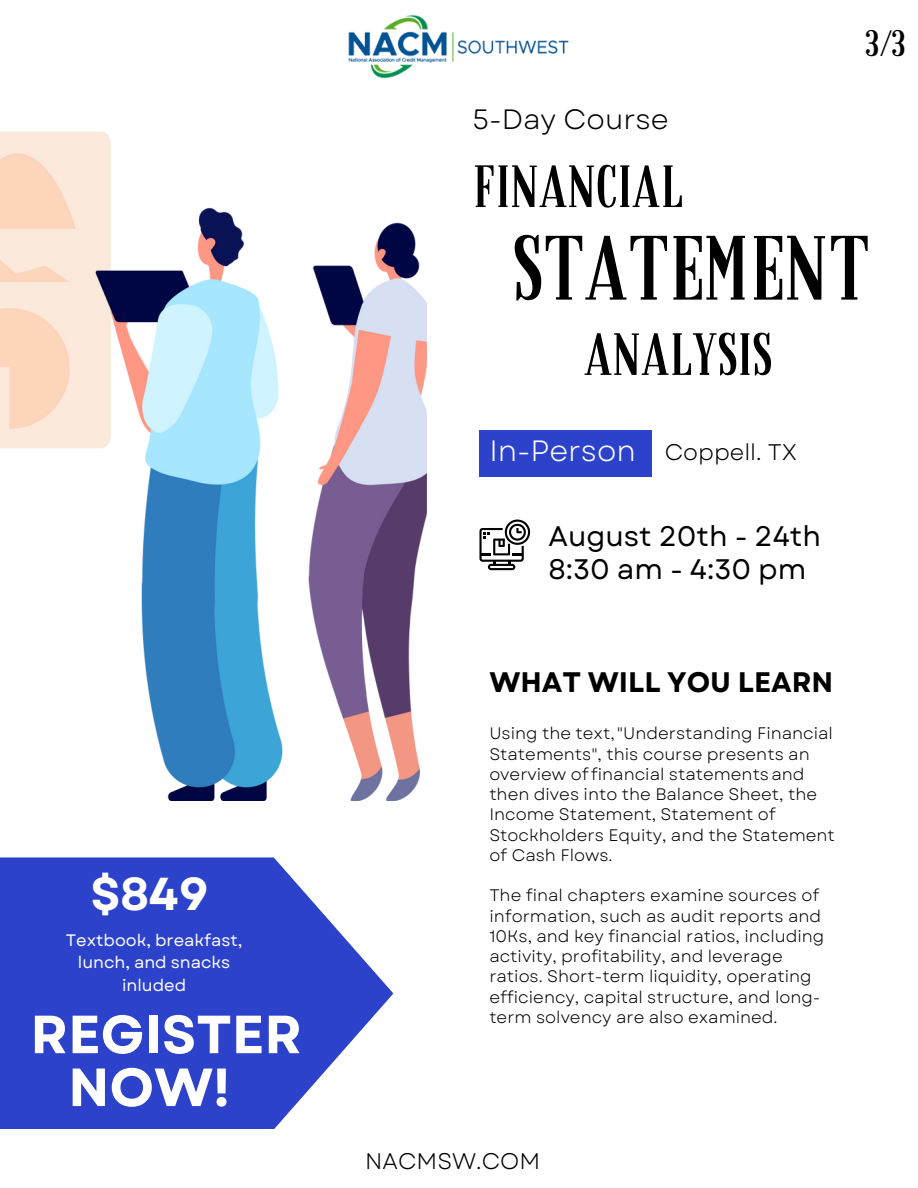
<style>
.page{position:relative;width:918px;height:1188px;background:#fff}
.page>*{position:absolute;margin:0;border:0;box-sizing:border-box;transform-origin:0 0}
.t1{font:89.4px "Granaina limpia";color:#000}
.t2{font:58.35px "Granaina limpia";color:#000}
.t3{font:700 53.55px "Garet";color:#fff}
.t4{font:700 46.05px "Garet";color:#fff}
.t5{font:36px "Granaina limpia";color:#000}
.t6{font:29.4px "Garet";color:#fff}
.t7{font:28.2px "Garet";color:#000}
.t8{font:700 28.2px "Garet";color:#000}
.t9{font:27.9px "Garet";color:#000}
.t10{font:22.5px "Garet";color:#000}
.t11{font:16.65px/20.2px "Garet";color:#000}
.t12{font:16.5px/22.5px "Garet";color:#fff;text-align:center}
</style>
<div class="page">
<img style="left:0;top:131px;width:427px;height:670px">
<svg style="left:0;top:857px;width:393px;height:272px;fill:#2c42cb"></svg>
<div style="left:479px;top:430px;width:172px;height:46px;background:#2c42cb"></div>
<svg style="left:479px;top:520px;width:51px;height:50px"></svg>
<img style="left:348px;top:14px;width:221px;height:65px">
<p class="t4" style="left:91px;top:861px;width:119px">$849</p>
<p class="t12" style="left:66px;top:929px;width:178px">Textbook, breakfast, lunch, and snacks inluded</p>
<p class="t3" style="left:30px;top:996px;width:273px">REGISTER</p>
<p class="t3" style="left:68px;top:1049px;width:163px">NOW!</p>
<p class="t9" style="left:472px;top:99px;width:198px">5-Day Course</p>
<p class="t2" style="left:472px;top:163px;width:211px">FINANCIAL</p>
<p class="t5" style="left:864px;top:29px;width:44px">3/3</p>
<p class="t1" style="left:512px;top:233px;width:359px">STATEMENT</p>
<p class="t2" style="left:584px;top:331px;width:190px">ANALYSIS</p>
<p class="t6" style="left:489px;top:430px;width:148px">In-Person</p>
<p class="t10" style="left:665px;top:436px;width:134px">Coppell. TX</p>
<p class="t7" style="left:549px;top:516px;width:274px">August 20th - 24th</p>
<p class="t7" style="left:549px;top:549px;width:259px">8:30 am - 4:30 pm</p>
<p class="t8" style="left:489px;top:662px;width:345px">WHAT WILL YOU LEARN</p>
<p class="t11" style="left:489px;top:723px;width:347px">Using the text,"Understanding Financial Statements", this course presents an overview of financial statementsand then dives into the Balance Sheet, the Income Statement, Statement of Stockholders Equity, and the Statement of Cash Flows.</p>
<p class="t11" style="left:489px;top:885px;width:336px">The final chapters examine sources of information, such as audit reports and 10Ks, and key financial ratios, including activity, profitability, and leverage ratios. Short-term liquidity, operating efficiency, capital structure, and long&shy;term solvency are also examined.</p>
<p class="t10" style="left:365px;top:1145px;width:176px">NACMSW.COM</p>
</div>
